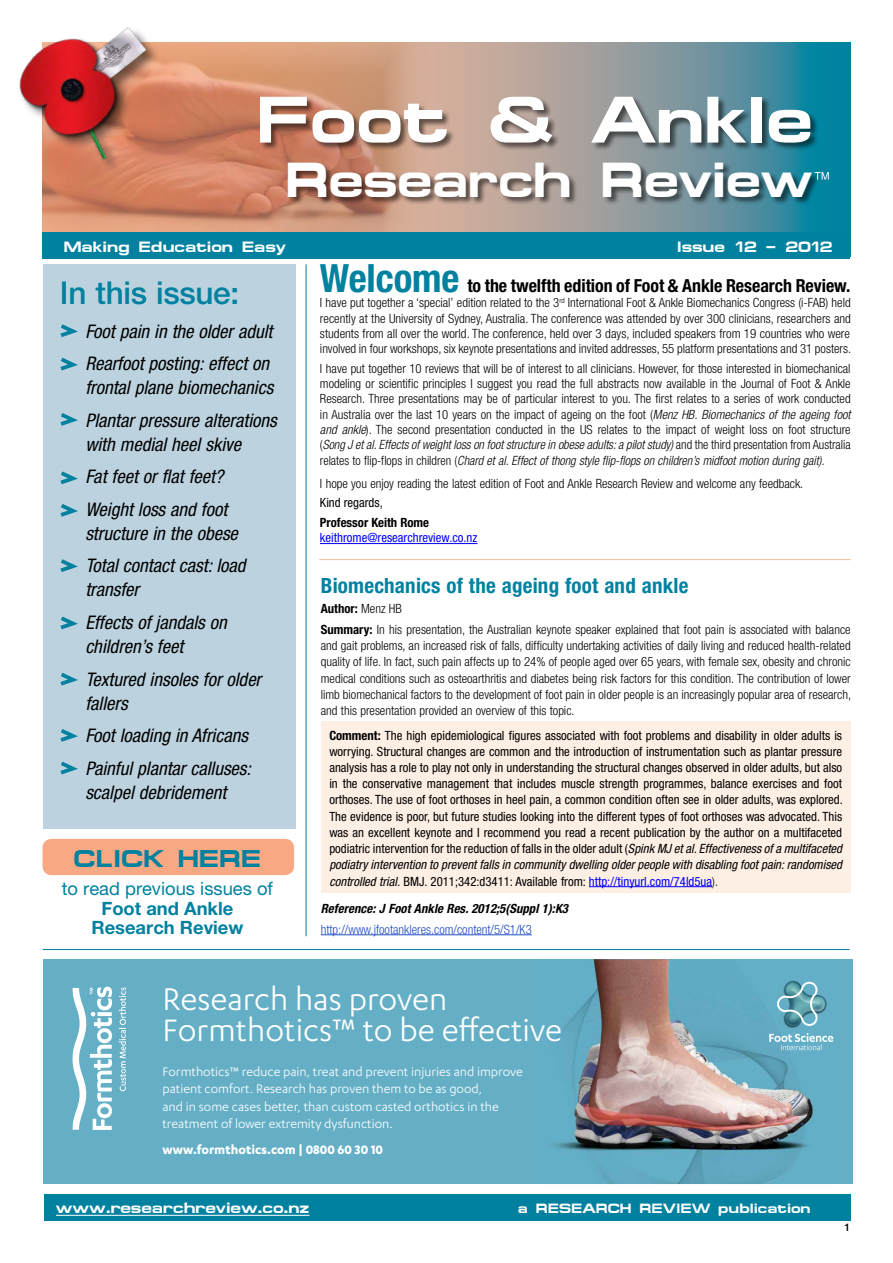
<style>
.page{position:relative;width:893px;height:1263px;background:#fff}
.page>*{position:absolute;margin:0;border:0;box-sizing:border-box;transform-origin:0 0}
.t1{font:700 66px "Micro Extended";color:#fff}
.t2{font:700 49.5px "Micro Extended";letter-spacing:-.005em;color:#fff}
.t3{font:36px/31.5px "Karbon";color:#fff}
.t4{font:500 31.5px "Helvetica Neue LT Pro";letter-spacing:-.01em;color:#0081a0}
.t5{font:700 24.45px "Micro Extended";color:#0081a0}
.t6{font:700 condensed 21px "Helvetica Neue LT Pro";letter-spacing:.01em;color:#0081a0}
.t7{font:italic condensed 18.75px/32.5px "Helvetica Neue LT Pro";color:#000}
.t8{font:700 18.3px/19.5px "Helvetica Neue LT Pro";color:#0081a0;text-align:center}
.t9{font:18.3px "Helvetica Neue LT Pro";color:#0081a0}
.t10{font:700 condensed 18px "Helvetica Neue LT Pro";color:#000}
.t11{font:700 15px "Micro Extended";color:#fff}
.t12{font:14.25px/17.1px "Karbon";color:#fff}
.t13{font:700 14.25px "Karbon";color:#fff}
.t14{font:700 13.5px "Micro Extended";color:#fff}
.t15{font:300 condensed 12.75px/15.3px "Helvetica Neue LT Pro";color:#000;text-align:justify}
.t16{font:condensed 12.75px/16.2px "Helvetica Neue LT Pro";color:#000;text-align:justify}
.t17{font:300 condensed 12.75px "Helvetica Neue LT Pro";color:#204cc4}
.t18{font:italic 700 condensed 12.75px "Helvetica Neue LT Pro";letter-spacing:.005em;color:#000}
.t19{font:condensed 12.75px "Helvetica Neue LT Pro";color:#00f}
.t20{font:700 condensed 12.75px "Helvetica Neue LT Pro";color:#000}
.t21{font:500 10.5px "Helvetica Neue LT Pro";color:#000}
.s1{font-size:39px;color:#0081a0}
.s2{font-style:italic}
.s3{font-weight:700}
.s4{color:#00f}
.s5{font-weight:300}
</style>
<div class="page">
<div style="left:321px;top:721px;width:530px;height:172px;background:#feefe5"></div>
<div style="left:43px;top:959px;width:810px;height:225px;background:#64afc6"></div>
<img style="left:555px;top:959px;width:265px;height:225px">
<img style="left:780px;top:980px;width:47px;height:49px">
<svg style="left:769px;top:1033px;width:64px;height:17px"></svg>
<svg style="left:777px;top:980px;width:42px;height:47px"></svg>
<svg style="left:119px;top:987px;width:7px;height:104px"></svg>
<svg style="left:72px;top:987px;width:40px;height:143px"></svg>
<hr style="left:320px;top:543px;width:157px;height:1px;background:#00f">
<div style="left:44px;top:1194px;width:806px;height:26px;background:#0081a0"></div>
<hr style="left:56px;top:1215px;width:254px;height:1px;background:#fff">
<hr style="left:319px;top:559px;width:532px;height:1px;background:#fbbb9b">
<hr style="left:306px;top:264px;width:1px;height:672px;background:#0081a0">
<div style="left:43px;top:265px;width:252px;height:564px;background:#bcd3df"></div>
<svg style="left:60px;top:413px;width:18px;height:13px"></svg>
<svg style="left:60px;top:357px;width:18px;height:14px"></svg>
<svg style="left:60px;top:729px;width:18px;height:13px"></svg>
<svg style="left:60px;top:504px;width:18px;height:13px"></svg>
<hr style="left:43px;top:949px;width:806px;height:1px;background:#0081a0">
<svg style="left:60px;top:471px;width:18px;height:14px"></svg>
<svg style="left:60px;top:761px;width:18px;height:14px"></svg>
<svg style="left:60px;top:616px;width:18px;height:14px"></svg>
<svg style="left:60px;top:324px;width:18px;height:13px"></svg>
<svg style="left:60px;top:672px;width:18px;height:14px"></svg>
<svg style="left:60px;top:559px;width:18px;height:13px"></svg>
<hr style="left:589px;top:886px;width:123px;height:1px;background:#00f">
<hr style="left:321px;top:934px;width:211px;height:1px;background:#204cc4">
<svg style="left:435px;top:43px;width:415px;height:190px;background:#73979e"></svg>
<img style="left:43px;top:43px;width:392px;height:190px">
<div style="left:260px;top:97px;width:560px;height:109px;background:#000;opacity:.55"></div>
<div style="left:43px;top:233px;width:807px;height:26px;background:#0081a0"></div>
<svg style="left:814px;top:172px;width:15px;height:8px"></svg>
<div style="left:42px;top:839px;width:252px;height:36px;background:#f9a884;border-radius:9px"></div>
<img style="left:19px;top:27px;width:175px;height:183px">
<h1 class="t1" style="left:256px;top:82px;width:558px">Foot &amp; Ankle</h1>
<h2 class="t2" style="left:285px;top:151px;width:529px">Research Review</h2>
<p class="t11" style="left:63px;top:238px;width:224px">Making Education Easy</p>
<p class="t11" style="left:677px;top:238px;width:158px">Issue 12 – 2012</p>
<h3 class="t4" style="left:60px;top:274px;width:181px">In this issue:</h3>
<h3 class="t7" style="left:85px;top:315px;width:189px">Foot pain in the older adult<br>Rearfoot posting: effect on</h3>
<h3 class="t7" style="left:85px;top:372px;width:193px">frontal plane biomechanics<br>Plantar pressure alterations</h3>
<h3 class="t7" style="left:85px;top:428px;width:157px">with medial heel skive<br>Fat feet or flat feet?<br>Weight loss and foot</h3>
<h3 class="t7" style="left:85px;top:517px;width:162px">structure in the obese<br>Total contact cast: load</h3>
<h3 class="t7" style="left:85px;top:574px;width:143px">transfer<br>Effects of jandals on</h3>
<h3 class="t7" style="left:85px;top:630px;width:177px">children’s feet<br>Textured insoles for older</h3>
<h3 class="t7" style="left:85px;top:687px;width:167px">fallers<br>Foot loading in Africans<br>Painful plantar calluses:</h3>
<h3 class="t7" style="left:85px;top:776px;width:143px">scalpel debridement</h3>
<h3 class="t5" style="left:74px;top:844px;width:189px">CLICK HERE</h3>
<h3 class="t9" style="left:62px;top:877px;width:213px">to read previous issues of</h3>
<h3 class="t8" style="left:91px;top:898px;width:154px">Foot and Ankle<br>Research Review</h3>
<h3 class="t10" style="left:320px;top:275px;width:532px"><span class="s1">Welcome</span> to the twelfth edition of Foot &amp; Ankle Research Review.</h3>
<p class="t15" style="left:320px;top:295px;width:533px">I have put together a ‘special’ edition related to the 3<sup>rd</sup> International Foot &amp; Ankle Biomechanics Congress (i-FAB) held recently at the University of Sydney, Australia. The conference was attended by over 300 clinicians, researchers and students from all over the world. The conference, held over 3 days, included speakers from 19 countries who were involved in four workshops, six keynote presentations and invited addresses, 55 platform presentations and 31 posters.</p>
<p class="t15" style="left:320px;top:360px;width:532px">I have put together 10 reviews that will be of interest to all clinicians. However, for those interested in biomechanical modeling or scientific principles I suggest you read the full abstracts now available in the Journal of Foot &amp; Ankle Research. Three presentations may be of particular interest to you. The first relates to a series of work conducted in Australia over the last 10 years on the impact of ageing on the foot (<span class="s2">Menz HB. Biomechanics of the ageing foot and ankle</span>). The second presentation conducted in the US relates to the impact of weight loss on foot structure (<span class="s2">Song J et al. Effects of weight loss on foot structure in obese adults: a pilot study)</span> and the third presentation from Australia relates to flip-flops in children (<span class="s2">Chard et al. Effect of thong style flip-flops on children’s midfoot motion during gait).</span></p>
<p class="t15" style="left:320px;top:476px;width:485px">I hope you enjoy reading the latest edition of Foot and Ankle Research Review and welcome any feedback.</p>
<p class="t16" style="left:320px;top:495px;width:64px">Kind regards,</p>
<p class="t20" style="left:320px;top:515px;width:111px">Professor Keith Rome</p>
<p class="t19" style="left:320px;top:530px;width:159px">keithrome@researchreview.co.nz</p>
<h3 class="t6" style="left:321px;top:573px;width:369px">Biomechanics of the ageing foot and ankle</h3>
<p class="t15" style="left:321px;top:599px;width:531px;line-height:20.4px"><span class="s3">Author:</span> Menz HB<br><span class="s3">Summary:</span> In his presentation, the Australian keynote speaker explained that foot pain is associated with balance</p>
<p class="t15" style="left:321px;top:637px;width:532px;line-height:16.2px">and gait problems, an increased risk of falls, difficulty undertaking activities of daily living and reduced health-related quality of life. In fact, such pain affects up to 24% of people aged over 65 years, with female sex, obesity and chronic medical conditions such as osteoarthritis and diabetes being risk factors for this condition. The contribution of lower limb biomechanical factors to the development of foot pain in older people is an increasingly popular area of research, and this presentation provided an overview of this topic.</p>
<p class="t16" style="left:329px;top:727px;width:515px"><span class="s3">Comment:</span> The high epidemiological figures associated with foot problems and disability in older adults is worrying. Structural changes are common and the introduction of instrumentation such as plantar pressure analysis has a role to play not only in understanding the structural changes observed in older adults, but also in the conservative management that includes muscle strength programmes, balance exercises and foot orthoses. The use of foot orthoses in heel pain, a common condition often see in older adults, was explored.<br>The evidence is poor, but future studies looking into the different types of foot orthoses was advocated. This was an excellent keynote and I recommend you read a recent publication by the author on a multifaceted podiatric intervention for the reduction of falls in the older adult (<span class="s2">Spink MJ et al. Effectiveness of a multifaceted podiatry intervention to prevent falls in community dwelling older people with disabling foot pain: randomised controlled trial.</span> BMJ. 2011;342:d3411: Available from: <span class="s4">http://tinyurl.com/74ld5ua</span><span class="s5">).</span></p>
<p class="t18" style="left:321px;top:901px;width:249px">Reference: J Foot Ankle Res. 2012;5(Suppl 1):K3</p>
<p class="t17" style="left:321px;top:922px;width:212px">http://www.jfootankleres.com/content/5/S1/K3</p>
<h3 class="t3" style="left:162px;top:982px;width:401px">Research has proven<br>Formthotics™ to be effective</h3>
<p class="t12" style="left:162px;top:1063px;width:362px">Formthotics™ reduce pain, treat and prevent injuries and improve patient comfort. Research has proven them to be as good,<br>and in some cases better, than custom casted orthotics in the treatment of lower extremity dysfunction.</p>
<p class="t13" style="left:162px;top:1141px;width:222px">www.formthotics.com | 0800 60 30 10</p>
<p class="t11" style="left:56px;top:1199px;width:255px">www.researchreview.co.nz</p>
<p class="t14" style="left:518px;top:1201px;width:294px">a RESEARCH REVIEW publication</p>
<p class="t21" style="left:845px;top:1221px;width:7px">1</p>
</div>
